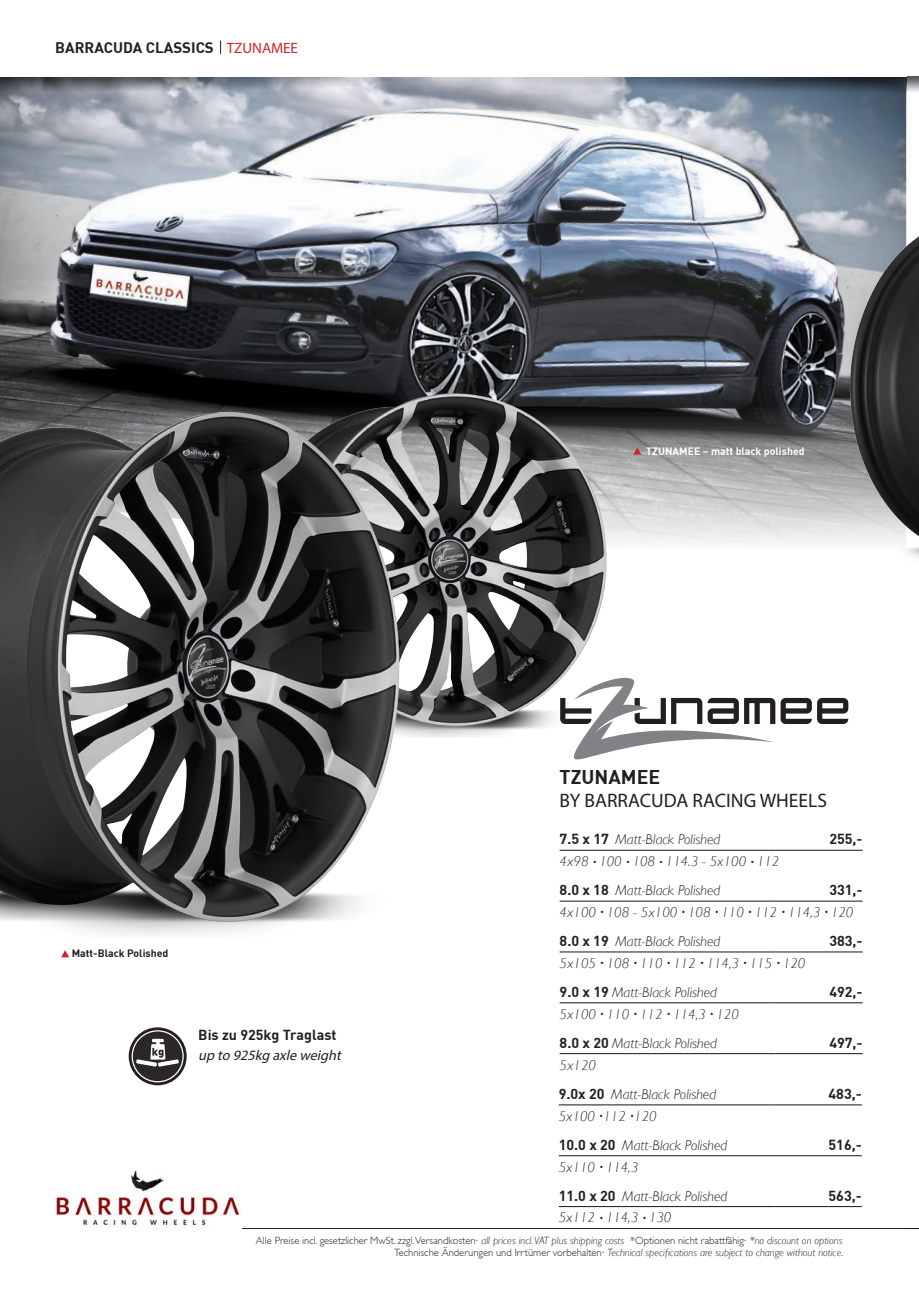
<style>
.page{position:relative;width:919px;height:1289px;background:#fff}
.page>*{position:absolute;margin:0;border:0;box-sizing:border-box;transform-origin:0 0}
.t1{font:19.5px/23.4px "Myriad Pro";color:#231f20}
.t2{font:700 15px "DIN";color:#231f20}
.t3{font:italic 300 14.25px "Gill Sans";color:#231f20}
.t4{font:700 14.25px "DIN";color:#231f20}
.t5{font:italic 14.25px "Myriad Pro";color:#231f20}
.t6{font:300 10.5px/12px "Gill Sans";color:#231f20;text-align:right}
.t7{font:700 10.5px "DIN";color:#fff}
.t8{font:700 10.5px "DIN";color:#231f20}
.s1{font-family:"Myriad Pro";font-weight:400;color:#d1232a}
.s2{font-family:"DIN";font-weight:700}
.s3{font-family:"DIN";font-weight:700;font-style:normal}
.s4{font-size:9px}
.s5{font-style:italic}
</style>
<div class="page">
<img style="left:0;top:77px;width:906px;height:467px">
<svg style="left:633px;top:447px;width:8px;height:7px"></svg>
<img style="left:240px;top:383px;width:377px;height:354px">
<img style="left:0;top:399px;width:413px;height:537px">
<hr style="left:559px;top:849px;width:216px;height:1px;background:#231f20">
<hr style="left:775px;top:849px;width:87px;height:1px;background:#231f20">
<hr style="left:559px;top:900px;width:216px;height:1px;background:#231f20">
<hr style="left:775px;top:900px;width:87px;height:1px;background:#231f20">
<hr style="left:559px;top:951px;width:216px;height:1px;background:#231f20">
<hr style="left:775px;top:951px;width:87px;height:1px;background:#231f20">
<hr style="left:559px;top:1002px;width:216px;height:1px;background:#231f20">
<hr style="left:775px;top:1002px;width:87px;height:1px;background:#231f20">
<hr style="left:559px;top:1053px;width:216px;height:1px;background:#231f20">
<hr style="left:775px;top:1053px;width:87px;height:1px;background:#231f20">
<svg style="left:61px;top:950px;width:8px;height:7px"></svg>
<svg style="left:817px;top:698px;width:31px;height:26px"></svg>
<svg style="left:560px;top:672px;width:251px;height:88px"></svg>
<img style="left:831px;top:197px;width:87px;height:361px">
<hr style="left:558px;top:1104px;width:216px;height:1px;background:#231f20">
<hr style="left:774px;top:1104px;width:87px;height:1px;background:#231f20">
<hr style="left:558px;top:1155px;width:216px;height:1px;background:#231f20">
<hr style="left:774px;top:1155px;width:87px;height:1px;background:#231f20">
<hr style="left:558px;top:1205px;width:216px;height:1px;background:#231f20">
<hr style="left:774px;top:1205px;width:87px;height:1px;background:#231f20">
<hr style="left:207px;top:1228px;width:711px;height:1px;background:#231f20">
<img style="left:0;top:77px;width:432px;height:17px">
<img style="left:495px;top:77px;width:423px;height:17px">
<svg style="left:220px;top:41px;width:1px;height:13px"></svg>
<svg style="left:129px;top:1027px;width:58px;height:58px"></svg>
<svg style="left:132px;top:1030px;width:51px;height:51px"></svg>
<img style="left:55px;top:1171px;width:187px;height:58px">
<p class="t2" style="left:55px;top:38px;width:244px">BARRACUDA CLASSICS <span class="s1">TZUNAMEE</span></p>
<p class="t8" style="left:72px;top:945px;width:98px">Matt-Black Polished</p>
<p class="t4" style="left:198px;top:1025px;width:140px">Bis zu 925kg Traglast</p>
<p class="t5" style="left:198px;top:1046px;width:148px">up to 925kg axle weight</p>
<p class="t7" style="left:646px;top:444px;width:160px">TZUNAMEE – matt black polished</p>
<p class="t1" style="left:559px;top:765px;width:269px"><span class="s2">TZUNAMEE<br></span>BY BARRACUDA RACING WHEELS</p>
<p class="t3" style="left:559px;top:831px;width:162px"><span class="s3">7.5 x 17</span> Matt-Black Polished</p>
<p class="t4" style="left:829px;top:829px;width:35px">255,-</p>
<p class="t3" style="left:559px;top:853px;width:221px">4x98 <span class="s4">•</span> 100 <span class="s4">•</span> 108 <span class="s4">•</span> 114.3 - 5x100 <span class="s4">•</span> 112</p>
<p class="t3" style="left:559px;top:882px;width:162px"><span class="s3">8.0 x 18</span> Matt-Black Polished</p>
<p class="t4" style="left:829px;top:880px;width:35px">331,-</p>
<p class="t3" style="left:559px;top:903px;width:295px">4x100 <span class="s4">•</span> 108 - 5x100 <span class="s4">•</span> 108 <span class="s4">•</span> 110 <span class="s4">•</span> 112 <span class="s4">•</span> 114,3 <span class="s4">•</span> 120</p>
<p class="t3" style="left:559px;top:932px;width:162px"><span class="s3">8.0 x 19</span> Matt-Black Polished</p>
<p class="t4" style="left:829px;top:931px;width:35px">383,-</p>
<p class="t3" style="left:559px;top:954px;width:247px">5x105 <span class="s4">•</span> 108 <span class="s4">•</span> 110 <span class="s4">•</span> 112 <span class="s4">•</span> 114,3 <span class="s4">•</span> 115 <span class="s4">•</span> 120</p>
<p class="t3" style="left:559px;top:983px;width:159px"><span class="s3">9.0 x 19</span> Matt-Black Polished</p>
<p class="t4" style="left:829px;top:982px;width:35px">492,-</p>
<p class="t3" style="left:559px;top:1005px;width:181px">5x100 <span class="s4">•</span> 110 <span class="s4">•</span> 112 <span class="s4">•</span> 114,3 <span class="s4">•</span> 120</p>
<p class="t3" style="left:559px;top:1034px;width:159px"><span class="s3">8.0 x 20</span> Matt-Black Polished</p>
<p class="t4" style="left:829px;top:1033px;width:35px">497,-</p>
<p class="t3" style="left:559px;top:1056px;width:38px">5x120</p>
<p class="t3" style="left:558px;top:1085px;width:159px"><span class="s3">9.0x 20</span> Matt-Black Polished</p>
<p class="t4" style="left:828px;top:1084px;width:35px">483,-</p>
<p class="t3" style="left:558px;top:1107px;width:99px">5x100 <span class="s4">•</span>112 <span class="s4">•</span>120</p>
<p class="t3" style="left:558px;top:1136px;width:170px"><span class="s3">10.0 x 20</span> Matt-Black Polished</p>
<p class="t4" style="left:828px;top:1135px;width:35px">516,-</p>
<p class="t3" style="left:558px;top:1158px;width:81px">5x110 <span class="s4">•</span> 114,3</p>
<p class="t3" style="left:558px;top:1187px;width:170px"><span class="s3">11.0 x 20</span> Matt-Black Polished</p>
<p class="t4" style="left:828px;top:1186px;width:35px">563,-</p>
<p class="t3" style="left:558px;top:1209px;width:114px">5x112 <span class="s4">•</span> 114,3 <span class="s4">•</span> 130</p>
<p class="t6" style="left:256px;top:1234px;width:589px">Alle Preise incl. gesetzlicher MwSt. zzgl.Versandkosten· <span class="s5">all prices incl. VAT plus shipping costs</span> *Optionen nicht rabattfähig· <span class="s5">*no discount on options<br></span>Technische Änderungen und Irrtümer vorbehalten· <span class="s5">Technical specifications are subject to change without notice.</span></p>
</div>
